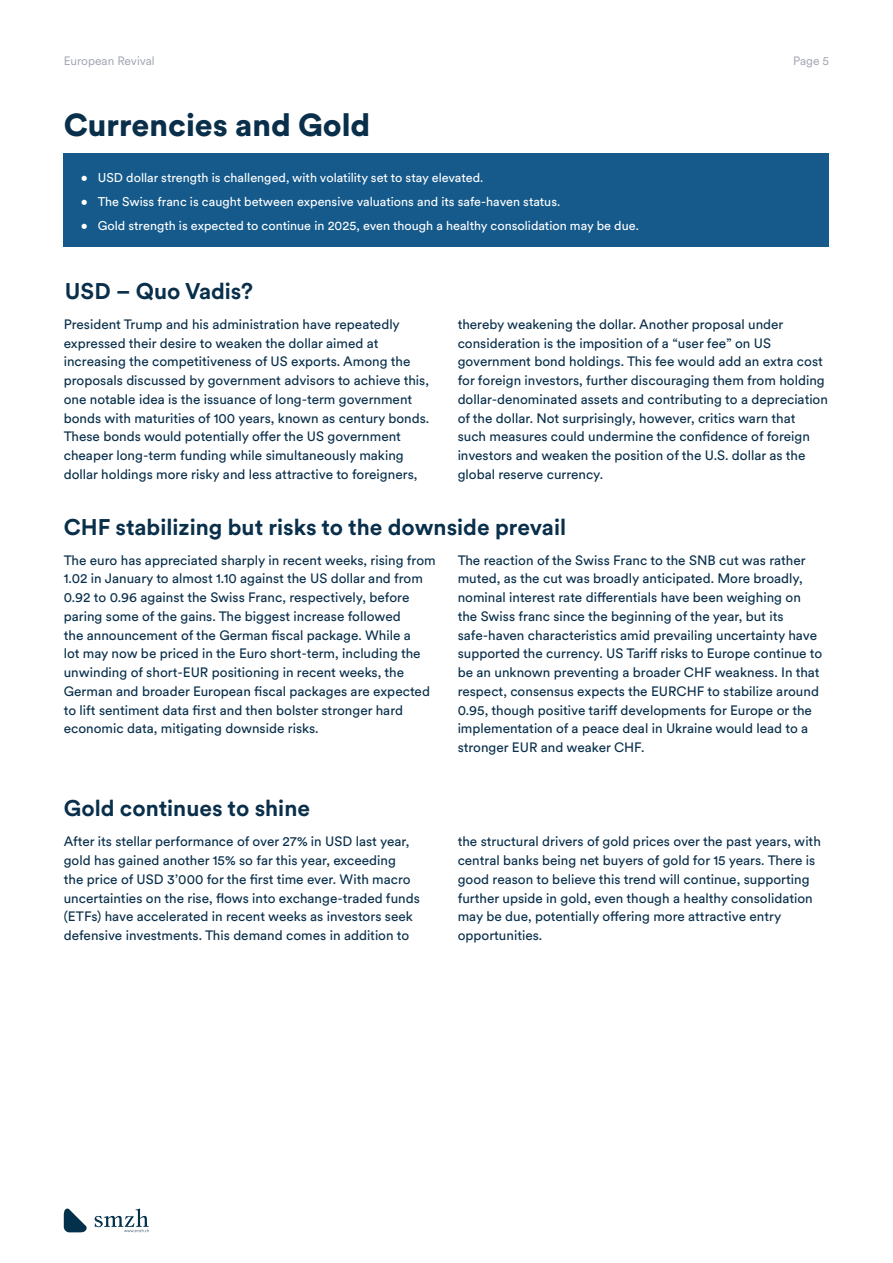
<style>
.page{position:relative;width:893px;height:1263px;background:#fff}
.page>*{position:absolute;margin:0;border:0;box-sizing:border-box;transform-origin:0 0}
.t1{font:900 31.5px "Circular XX";color:#092f4b}
.t2{font:700 22.5px "Circular XX";color:#092f4b}
.t3{font:13.5px/18.8px "Circular XX";color:#092f4b}
.t4{font:12.6px "Circular XX";color:#fff}
.t5{font:12px "Circular XX";color:#a0a3b1}
</style>
<div class="page">
<div style="left:64px;top:153px;width:765px;height:94px;background:#155a8b"></div>
<svg style="left:63px;top:1208px;width:24px;height:24px"></svg>
<svg style="left:95px;top:1208px;width:54px;height:25px"></svg>
<p class="t5" style="left:64px;top:53px;width:93px">European Revival</p>
<p class="t5" style="left:793px;top:53px;width:38px">Page 5</p>
<h1 class="t1" style="left:64px;top:103px;width:308px">Currencies and Gold</h1>
<p class="t4" style="left:81px;top:169px;width:404px">• USD dollar strength is challenged, with volatility set to stay elevated.</p>
<p class="t4" style="left:81px;top:193px;width:481px">• The Swiss franc is caught between expensive valuations and its safe-haven status.</p>
<p class="t4" style="left:81px;top:217px;width:560px">• Gold strength is expected to continue in 2025, even though a healthy consolidation may be due.</p>
<h2 class="t2" style="left:65px;top:276px;width:190px">USD – Quo Vadis?</h2>
<p class="t3" style="left:64px;top:314px;width:367px">President Trump and his administration have repeatedly expressed their desire to weaken the dollar aimed at increasing the competitiveness of US exports. Among the proposals discussed by government advisors to achieve this, one notable idea is the issuance of long-term government bonds with maturities of 100 years, known as century bonds.<br>These bonds would potentially offer the US government cheaper long-term funding while simultaneously making dollar holdings more risky and less attractive to foreigners,</p>
<p class="t3" style="left:458px;top:314px;width:372px">thereby weakening the dollar. Another proposal under consideration is the imposition of a “user fee” on US government bond holdings. This fee would add an extra cost for foreign investors, further discouraging them from holding dollar-denominated assets and contributing to a depreciation of the dollar. Not surprisingly, however, critics warn that<br>such measures could undermine the confidence of foreign investors and weaken the position of the U.S. dollar as the global reserve currency.</p>
<h2 class="t2" style="left:64px;top:511px;width:504px">CHF stabilizing but risks to the downside prevail</h2>
<p class="t3" style="left:64px;top:550px;width:373px">The euro has appreciated sharply in recent weeks, rising from 1.02 in January to almost 1.10 against the US dollar and from 0.92 to 0.96 against the Swiss Franc, respectively, before paring some of the gains. The biggest increase followed<br>the announcement of the German fiscal package. While a<br>lot may now be priced in the Euro short-term, including the unwinding of short-EUR positioning in recent weeks, the German and broader European fiscal packages are expected to lift sentiment data first and then bolster stronger hard economic data, mitigating downside risks.</p>
<p class="t3" style="left:458px;top:550px;width:366px">The reaction of the Swiss Franc to the SNB cut was rather muted, as the cut was broadly anticipated. More broadly, nominal interest rate differentials have been weighing on the Swiss franc since the beginning of the year, but its safe-haven characteristics amid prevailing uncertainty have supported the currency. US Tariff risks to Europe continue to be an unknown preventing a broader CHF weakness. In that respect, consensus expects the EURCHF to stabilize around 0.95, though positive tariff developments for Europe or the implementation of a peace deal in Ukraine would lead to a stronger EUR and weaker CHF.</p>
<h2 class="t2" style="left:64px;top:793px;width:248px">Gold continues to shine</h2>
<p class="t3" style="left:64px;top:831px;width:358px">After its stellar performance of over 27% in USD last year, gold has gained another 15% so far this year, exceeding<br>the price of USD 3’000 for the first time ever. With macro uncertainties on the rise, flows into exchange-traded funds (ETFs) have accelerated in recent weeks as investors seek defensive investments. This demand comes in addition to</p>
<p class="t3" style="left:458px;top:831px;width:365px">the structural drivers of gold prices over the past years, with central banks being net buyers of gold for 15 years. There is good reason to believe this trend will continue, supporting further upside in gold, even though a healthy consolidation may be due, potentially offering more attractive entry opportunities.</p>
</div>
